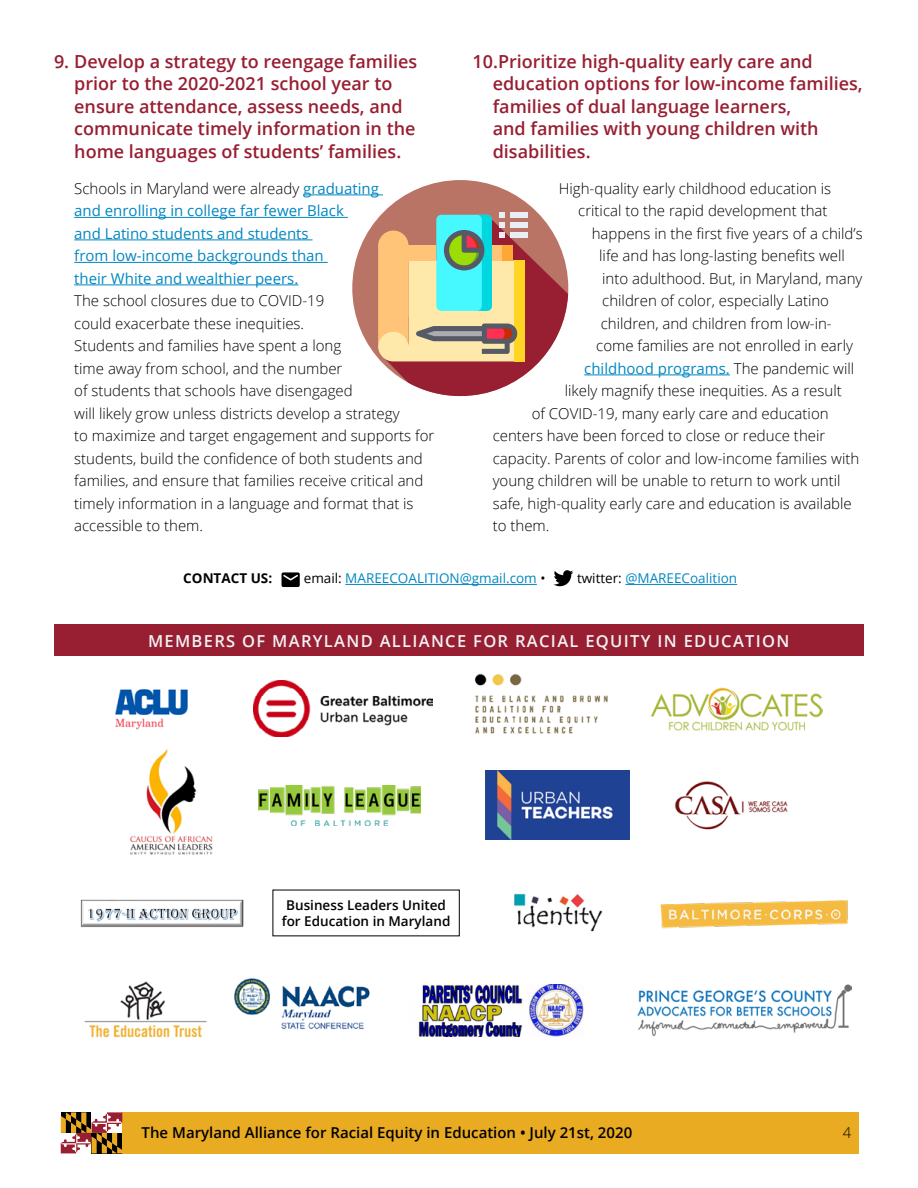
<style>
.page{position:relative;width:918px;height:1188px;background:#fff}
.page>*{position:absolute;margin:0;border:0;box-sizing:border-box;transform-origin:0 0}
.t1{font:600 18px/22.5px "Open Sans";color:#981e32}
.t2{font:600 16.5px "Open Sans";letter-spacing:.08em;color:#f2f3f5}
.t3{font:300 15px/22.5px "Open Sans";color:#000}
.t4{font:15px/22.5px "Open Sans";color:#0087c2}
.t5{font:600 15px "Open Sans";color:#000}
.t6{font:13.5px "Open Sans";color:#0087c2}
.t7{font:600 13.5px/16.2px "Open Sans";color:#000;text-align:center}
.t8{font:700 13.5px "Open Sans";color:#000}
.s1{font-weight:300;color:#000}
.s2{color:#000}
</style>
<div class="page">
<div style="left:61px;top:1112px;width:798px;height:41px;background:#e9ab22"></div>
<svg style="left:61px;top:1112px;width:61px;height:41px"></svg>
<hr style="left:303px;top:195px;width:80px;height:1px;background:#0087c2">
<hr style="left:74px;top:217px;width:274px;height:1px;background:#0087c2">
<hr style="left:74px;top:240px;width:239px;height:1px;background:#0087c2">
<hr style="left:74px;top:262px;width:254px;height:1px;background:#0087c2">
<hr style="left:74px;top:285px;width:224px;height:1px;background:#0087c2">
<hr style="left:584px;top:375px;width:146px;height:1px;background:#0087c2">
<div style="left:54px;top:625px;width:809px;height:31px;background:#981e32"></div>
<hr style="left:345px;top:584px;width:192px;height:1px;background:#0087c2">
<hr style="left:625px;top:584px;width:112px;height:1px;background:#0087c2">
<div style="left:352px;top:180px;width:216px;height:216px;background:#b97466;border-radius:50%"></div>
<svg style="left:378px;top:212px;width:190px;height:184px"></svg>
<div style="left:510px;top:232px;width:17px;height:6px;background:#e9edf5"></div>
<img style="left:80px;top:899px;width:164px;height:28px">
<img style="left:115px;top:689px;width:73px;height:41px">
<img style="left:650px;top:687px;width:173px;height:43px">
<img style="left:660px;top:900px;width:188px;height:29px">
<img style="left:475px;top:673px;width:133px;height:61px">
<img style="left:674px;top:781px;width:114px;height:49px">
<img style="left:130px;top:749px;width:83px;height:106px">
<img style="left:84px;top:981px;width:123px;height:57px">
<img style="left:258px;top:785px;width:162px;height:40px">
<img style="left:254px;top:681px;width:178px;height:56px">
<img style="left:514px;top:893px;width:89px;height:39px">
<img style="left:637px;top:984px;width:214px;height:52px">
<img style="left:486px;top:770px;width:143px;height:70px">
<img style="left:234px;top:978px;width:136px;height:52px">
<img style="left:418px;top:984px;width:166px;height:53px">
<svg style="left:554px;top:570px;width:19px;height:16px"></svg>
<svg style="left:282px;top:572px;width:18px;height:15px"></svg>
<p class="t1" style="left:74px;top:50px;width:344px;text-indent:-20px">9. Develop a strategy to reengage families prior to the 2020-2021 school year to ensure attendance, assess needs, and communicate timely information in the home languages of students’ families.</p>
<p class="t4" style="left:74px;top:177px;width:306px"><span class="s1">Schools in Maryland were already</span> graduating and enrolling in college far fewer Black<br>and Latino students and students<br>from low-income backgrounds than<br>their White and wealthier peers.</p>
<p class="t3" style="left:74px;top:289px;width:362px">The school closures due to COVID-19<br>could exacerbate these inequities.<br>Students and families have spent a long<br>time away from school, and the number<br>of students that schools have disengaged<br>will likely grow unless districts develop a strategy<br>to maximize and target engagement and supports for students, build the confidence of both students and families, and ensure that families receive critical and timely information in a language and format that is accessible to them.</p>
<p class="t1" style="left:493px;top:50px;width:372px;text-indent:-20px">10.Prioritize high-quality early care and education options for low-income families, families of dual language learners,<br>and families with young children with disabilities.</p>
<p class="t3" style="left:559px;top:177px;width:274px">High-quality early childhood education is</p>
<p class="t3" style="left:578px;top:199px;width:251px">critical to the rapid development that</p>
<p class="t3" style="left:592px;top:222px;width:273px">happens in the first five years of a child’s</p>
<p class="t3" style="left:599px;top:244px;width:247px">life and has long-lasting benefits well</p>
<p class="t3" style="left:602px;top:267px;width:262px">into adulthood. But, in Maryland, many</p>
<p class="t3" style="left:602px;top:289px;width:228px">children of color, especially Latino</p>
<p class="t3" style="left:601px;top:312px;width:233px">children, and children from low-in-</p>
<p class="t3" style="left:596px;top:334px;width:258px">come families are not enrolled in early</p>
<p class="t4" style="left:584px;top:357px;width:271px">childhood programs. <span class="s1">The pandemic will</span></p>
<p class="t3" style="left:565px;top:379px;width:279px">likely magnify these inequities. As a result</p>
<p class="t3" style="left:532px;top:402px;width:298px">of COVID-19, many early care and education</p>
<p class="t3" style="left:493px;top:424px;width:334px">centers have been forced to close or reduce their</p>
<p class="t3" style="left:493px;top:447px;width:368px">capacity. Parents of color and low-income families with</p>
<p class="t3" style="left:493px;top:469px;width:349px">young children will be unable to return to work until</p>
<p class="t3" style="left:493px;top:492px;width:361px">safe, high-quality early care and education is available</p>
<p class="t3" style="left:493px;top:514px;width:58px">to them.</p>
<p class="t8" style="left:183px;top:569px;width:90px">CONTACT US:</p>
<p class="t6" style="left:304px;top:569px;width:243px"><span class="s2">email:</span> MAREECOALITION@gmail.com <span class="s2">•</span></p>
<p class="t6" style="left:577px;top:569px;width:162px"><span class="s2">twitter:</span> @MAREECoalition</p>
<p class="t2" style="left:148px;top:630px;width:643px">MEMBERS OF MARYLAND ALLIANCE FOR RACIAL EQUITY IN EDUCATION</p>
<p class="t7" style="left:282px;top:897px;width:170px">Business Leaders United for Education in Maryland</p>
<p class="t5" style="left:142px;top:1122px;width:492px">The Maryland Alliance for Racial Equity in Education • July 21st, 2020</p>
<p class="t3" style="left:843px;top:1121px;width:10px">4</p>
</div>
